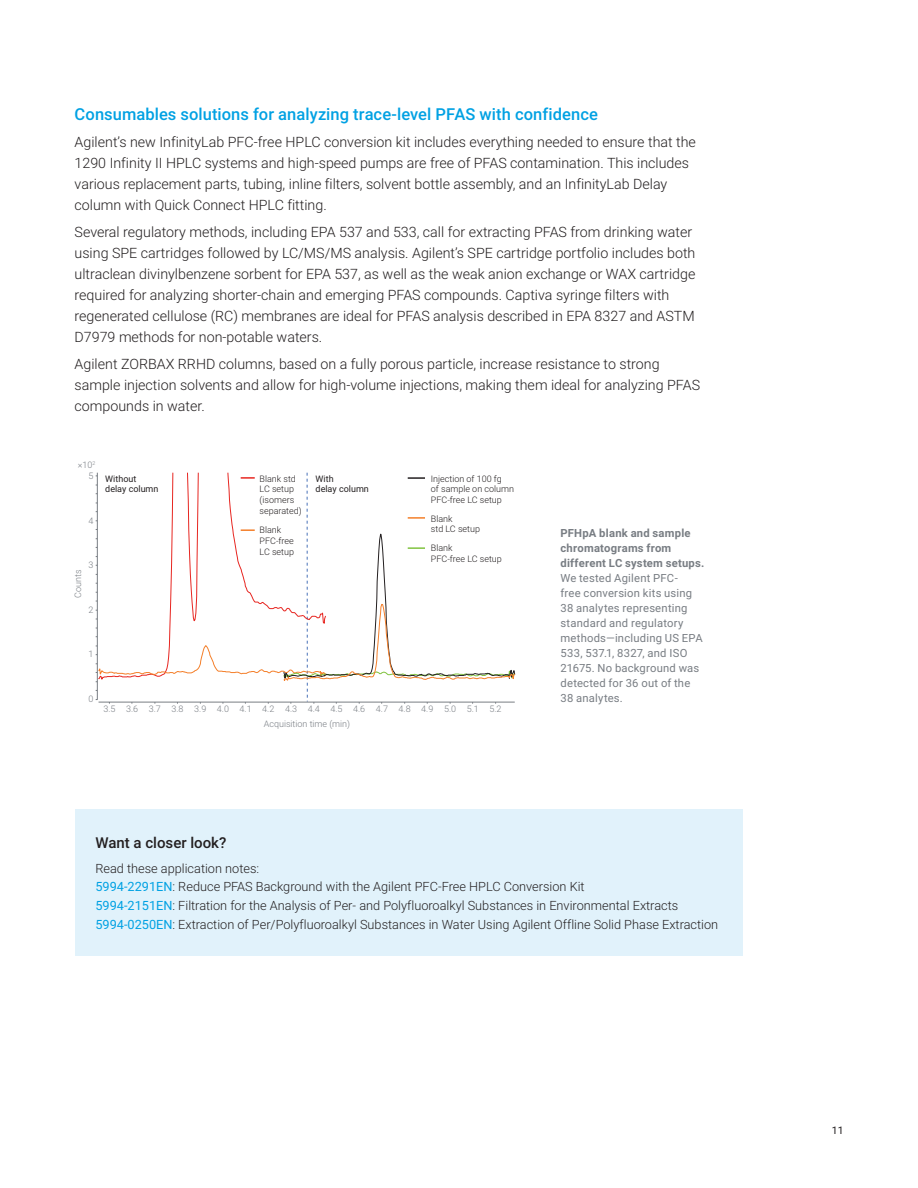
<style>
.page{position:relative;width:918px;height:1188px;background:#fff}
.page>*{position:absolute;margin:0;border:0;box-sizing:border-box;transform-origin:0 0}
.BROCHURE_subhead_blu{font:500 16.5px "Roboto";letter-spacing:.005em;color:#00a1e3}
.BROCHURE_callout_sub{font:500 15px "Roboto";color:#231f20}
.BROCHURE_text_black{font:300 14.25px/21px "Roboto";color:#231f20}
.BROCHURE_callout_tex{font:300 12.75px/18.8px "Roboto";color:#231f20}
.BROCHURE_caption_gra{font:11.25px/15px "Roboto";letter-spacing:.02em;color:#787d83}
.t1{font:10.5px "Roboto";color:#231f20}
.t2{font:300 9px/10.8px "Roboto";color:#231f20}
.t3{font:300 9px "Roboto";color:#787d83}
.t4{font:9px/10.8px "Roboto";color:#231f20}
.s1{font-weight:700}
.s2{font-weight:400;color:#00a1e3}
</style>
<div class="page">
<svg style="left:96px;top:473px;width:419px;height:231px"></svg>
<div style="left:75px;top:810px;width:668px;height:146px;background:#e1f2fb"></div>
<p class="BROCHURE_subhead_blu" style="left:75px;top:103px;width:525px">Consumables solutions for analyzing trace-level PFAS with confidence</p>
<p class="BROCHURE_text_black" style="left:75px;top:131px;width:623px">Agilent’s new InfinityLab PFC-free HPLC conversion kit includes everything needed to ensure that the 1290 Infinity II HPLC systems and high-speed pumps are free of PFAS contamination. This includes various replacement parts, tubing, inline filters, solvent bottle assembly, and an InfinityLab Delay column with Quick Connect HPLC fitting.</p>
<p class="BROCHURE_text_black" style="left:75px;top:221px;width:622px">Several regulatory methods, including EPA 537 and 533, call for extracting PFAS from drinking water using SPE cartridges followed by LC/MS/MS analysis. Agilent’s SPE cartridge portfolio includes both ultraclean divinylbenzene sorbent for EPA 537, as well as the weak anion exchange or WAX cartridge required for analyzing shorter-chain and emerging PFAS compounds. Captiva syringe filters with regenerated cellulose (RC) membranes are ideal for PFAS analysis described in EPA 8327 and ASTM D7979 methods for non-potable waters.</p>
<p class="BROCHURE_text_black" style="left:75px;top:353px;width:627px">Agilent ZORBAX RRHD columns, based on a fully porous particle, increase resistance to strong sample injection solvents and allow for high-volume injections, making them ideal for analyzing PFAS compounds in water.</p>
<p class="t3" style="left:78px;top:458px;width:19px">×10<sup>2</sup></p>
<p class="t3" style="left:88px;top:469px;width:6px">5</p>
<p class="t3" style="left:88px;top:514px;width:6px">4</p>
<p class="t4" style="left:105px;top:473px;width:55px">Without delay column</p>
<p class="t3" style="left:88px;top:559px;width:6px">3</p>
<p class="t3" style="left:72px;top:598px;width:30px;rotate:-90deg">Counts</p>
<p class="t3" style="left:88px;top:603px;width:6px">2</p>
<p class="t3" style="left:88px;top:648px;width:6px">1</p>
<p class="t2" style="left:260px;top:473px;width:44px">Blank std<br>LC setup (isomers separated)</p>
<p class="t4" style="left:316px;top:473px;width:55px">With<br>delay column</p>
<p class="t2" style="left:431px;top:473px;width:85px">Injection of 100 fg<br>of sample on column<br>PFC-free LC setup</p>
<p class="t2" style="left:431px;top:513px;width:23px">Blank</p>
<p class="t2" style="left:260px;top:524px;width:23px">Blank</p>
<p class="t2" style="left:431px;top:524px;width:51px">std LC setup</p>
<p class="t2" style="left:260px;top:535px;width:36px">PFC-free<br>LC setup</p>
<p class="t2" style="left:431px;top:542px;width:72px">Blank<br>PFC-free LC setup</p>
<p class="t3" style="left:88px;top:693px;width:6px">0</p>
<p class="t3" style="left:103px;top:702px;width:400px">3.5 3.6 3.7 3.8 3.9 4.0 4.1 4.2 4.3 4.4 4.5 4.6 4.7 4.8 4.9 5.0 5.1 5.2</p>
<p class="t3" style="left:264px;top:718px;width:88px">Acquisition time (min)</p>
<p class="BROCHURE_caption_gra" style="left:561px;top:525px;width:145px"><span class="s1">PFHpA blank and sample chromatograms from different LC system setups.<br></span>We tested Agilent PFC-<br>free conversion kits using<br>38 analytes representing standard and regulatory methods—including US EPA<br>533, 537.1, 8327, and ISO<br>21675. No background was detected for 36 out of the<br>38 analytes.</p>
<p class="BROCHURE_callout_sub" style="left:95px;top:832px;width:133px">Want a closer look?</p>
<p class="BROCHURE_callout_tex" style="left:95px;top:858px;width:624px">Read these application notes:<br><span class="s2">5994-2291EN</span>: Reduce PFAS Background with the Agilent PFC-Free HPLC Conversion Kit<br><span class="s2">5994-2151EN</span>: Filtration for the Analysis of Per- and Polyfluoroalkyl Substances in Environmental Extracts <span class="s2">5994-0250EN</span>: Extraction of Per/Polyfluoroalkyl Substances in Water Using Agilent Offline Solid Phase Extraction</p>
<p class="t1" style="left:832px;top:1123px;width:13px">11</p>
</div>
